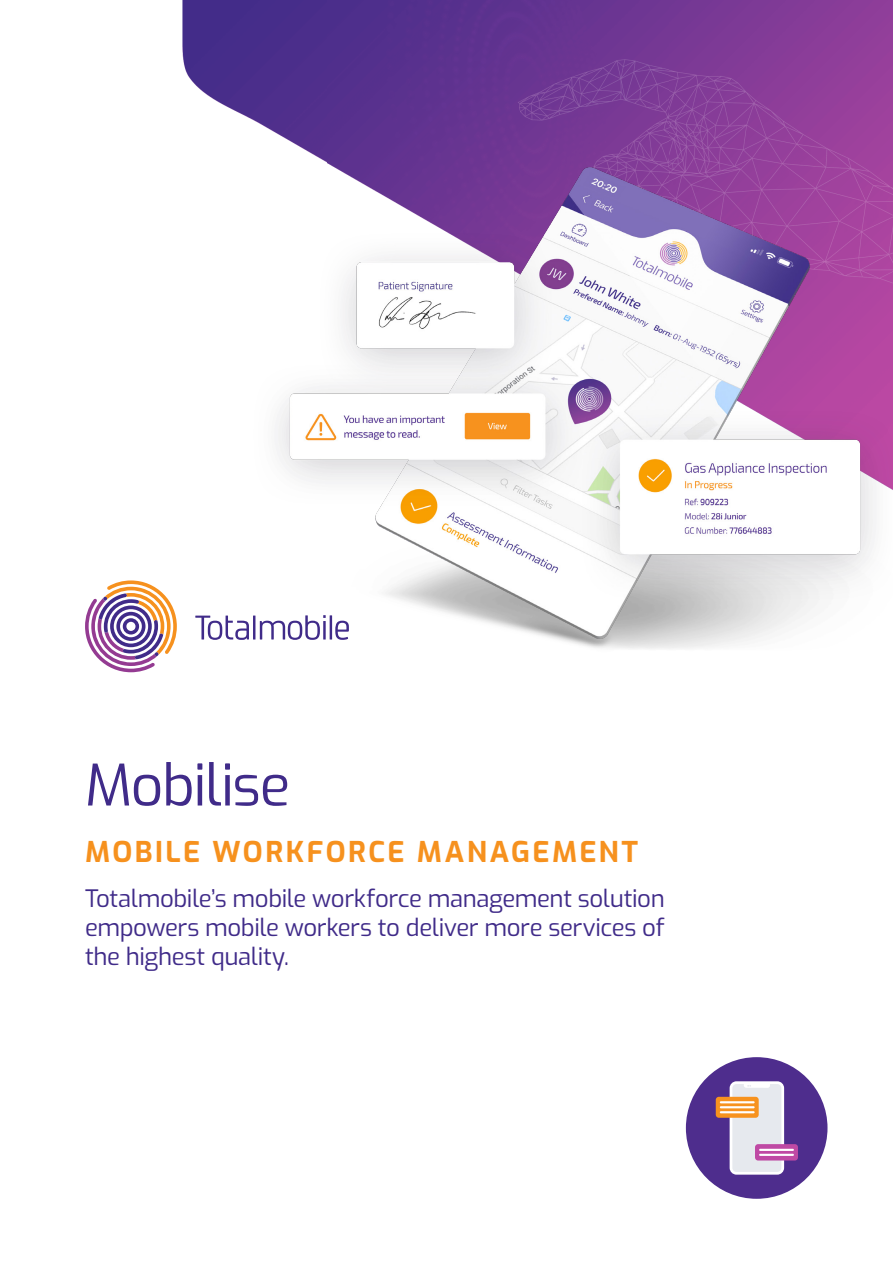
<style>
.page{position:relative;width:893px;height:1263px;background:#fff}
.page>*{position:absolute;margin:0;border:0;box-sizing:border-box;transform-origin:0 0}
.MainHeader{font:57px "Exo";letter-spacing:-.03em;color:#402b89}
.MainHeader-2{font:700 28.5px "Exo";letter-spacing:.085em;color:#f6911e}
.MainHeader-3{font:24px/28.8px "Exo";letter-spacing:-.015em;color:#402b89;text-align:justify}
</style>
<div class="page">
<img style="left:182px;top:0;width:711px;height:133px">
<svg style="left:85px;top:580px;width:92px;height:92px"></svg>
<svg style="left:195px;top:615px;width:25px;height:25px"></svg>
<div style="left:686px;top:1057px;width:141px;height:142px;background:#4e2d8d;border-radius:50%"></div>
<svg style="left:730px;top:1081px;width:54px;height:93px;background:#e8e9ef"></svg>
<svg style="left:716px;top:1097px;width:43px;height:21px"></svg>
<hr style="left:720px;top:1101px;width:35px;height:2px;background:#fff">
<hr style="left:720px;top:1106px;width:35px;height:2px;background:#fff">
<hr style="left:720px;top:1111px;width:35px;height:2px;background:#fff">
<svg style="left:755px;top:1144px;width:43px;height:16px"></svg>
<hr style="left:759px;top:1149px;width:35px;height:2px;background:#fff">
<hr style="left:759px;top:1154px;width:35px;height:2px;background:#fff">
<img style="left:220px;top:133px;width:673px;height:516px">
<p class="MainHeader" style="left:85px;top:744px;width:207px">Mobilise</p>
<p class="MainHeader-2" style="left:85px;top:831px;width:555px">MOBILE WORKFORCE MANAGEMENT</p>
<p class="MainHeader-3" style="left:85px;top:883px;width:581px">Totalmobile’s mobile workforce management solution empowers mobile workers to deliver more services of the highest quality.</p>
</div>
